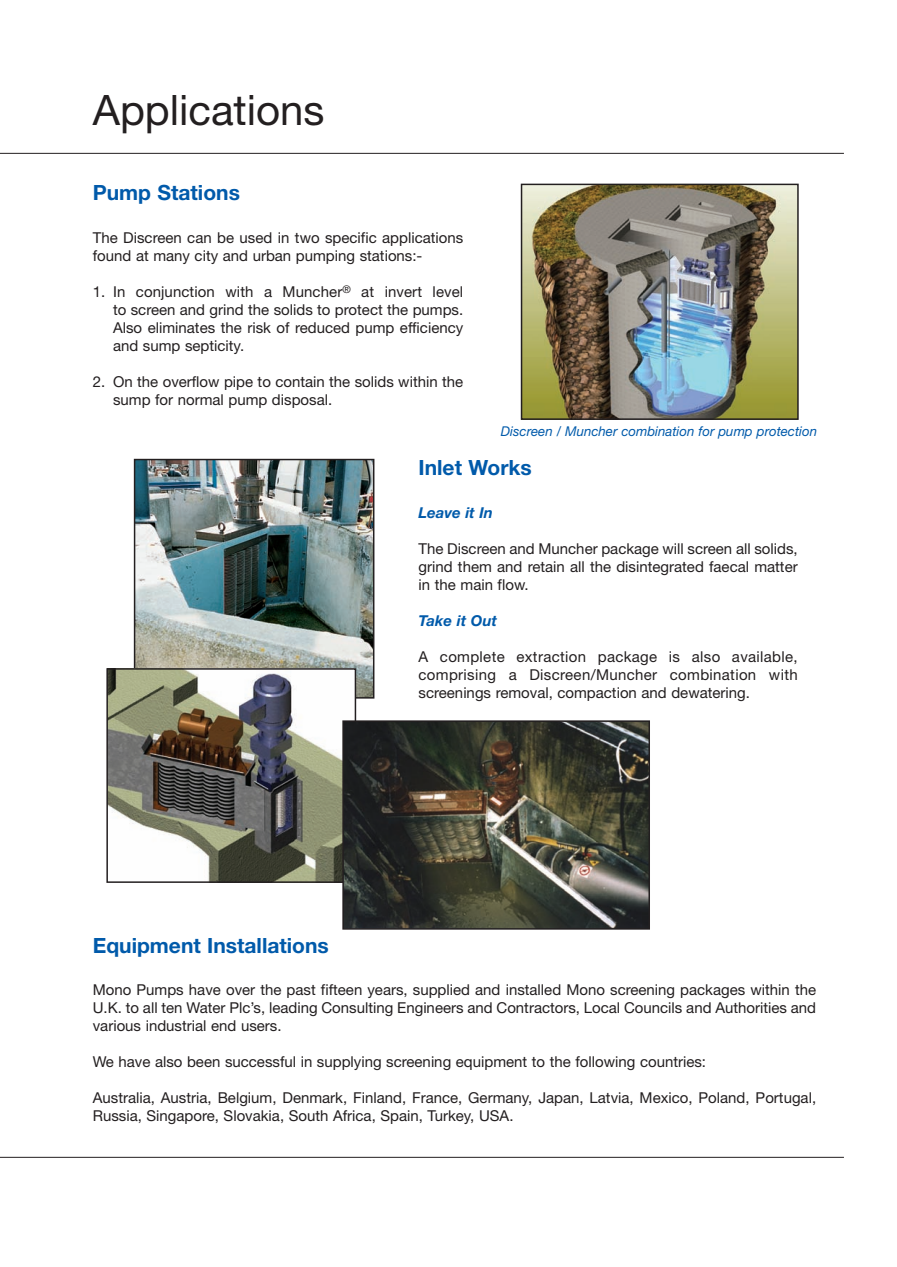
<style>
.page{position:relative;width:897px;height:1267px;background:#fff}
.page>*{position:absolute;margin:0;border:0;box-sizing:border-box;transform-origin:0 0}
.t1{font:42px "Helvetica Neue";color:#231f20}
.t2{font:700 21px "Helvetica Neue";color:#015aaa}
.t3{font:15px/18px "Helvetica Neue";color:#231f20;text-align:justify}
.t4{font:italic 700 15px "Helvetica Neue";color:#015aaa}
.t5{font:italic 13.5px "Helvetica Neue";color:#015aaa}
</style>
<div class="page">
<img style="left:524px;top:187px;width:272px;height:230px">
<div style="left:521px;top:184px;width:278px;height:236px;border:2px solid #231f20"></div>
<img style="left:137px;top:462px;width:234px;height:234px">
<div style="left:134px;top:459px;width:240px;height:240px;border:2px solid #231f20"></div>
<hr style="left:0;top:1157px;width:844px;height:1px;background:#231f20">
<hr style="left:0;top:153px;width:844px;height:1px;background:#231f20">
<img style="left:109px;top:671px;width:244px;height:209px">
<div style="left:106px;top:668px;width:250px;height:215px;border:2px solid #231f20"></div>
<img style="left:345px;top:723px;width:302px;height:204px">
<div style="left:342px;top:720px;width:308px;height:210px;border:2px solid #231f20"></div>
<h1 class="t1" style="left:93px;top:95px;width:233px">Applications</h1>
<h2 class="t2" style="left:93px;top:185px;width:149px">Pump Stations</h2>
<p class="t3" style="left:93px;top:230px;width:372px">The Discreen can be used in two specific applications found at many city and urban pumping stations:-</p>
<p class="t3" style="left:113px;top:284px;width:352px;text-indent:-20px">1. In conjunction with a Muncher<sup>®</sup> at invert level to screen and grind the solids to protect the pumps.<br>Also eliminates the risk of reduced pump efficiency and sump septicity.</p>
<p class="t3" style="left:113px;top:374px;width:352px;text-indent:-20px">2. On the overflow pipe to contain the solids within the sump for normal pump disposal.</p>
<p class="t5" style="left:501px;top:427px;width:318px">Discreen / Muncher combination for pump protection</p>
<h2 class="t2" style="left:419px;top:460px;width:115px">Inlet Works</h2>
<p class="t4" style="left:419px;top:507px;width:76px">Leave it In</p>
<p class="t3" style="left:419px;top:541px;width:381px">The Discreen and Muncher package will screen all solids, grind them and retain all the disintegrated faecal matter in the main flow.</p>
<p class="t4" style="left:419px;top:615px;width:80px">Take it Out</p>
<p class="t3" style="left:419px;top:649px;width:381px">A complete extraction package is also available, comprising a Discreen/Muncher combination with screenings removal, compaction and dewatering.</p>
<h2 class="t2" style="left:93px;top:938px;width:238px">Equipment Installations</h2>
<p class="t3" style="left:93px;top:982px;width:725px">Mono Pumps have over the past fifteen years, supplied and installed Mono screening packages within the U.K. to all ten Water Plc’s, leading Consulting Engineers and Contractors, Local Councils and Authorities and various industrial end users.</p>
<p class="t3" style="left:93px;top:1054px;width:615px">We have also been successful in supplying screening equipment to the following countries:</p>
<p class="t3" style="left:93px;top:1090px;width:725px">Australia, Austria, Belgium, Denmark, Finland, France, Germany, Japan, Latvia, Mexico, Poland, Portugal,<br>Russia, Singapore, Slovakia, South Africa, Spain, Turkey, USA.</p>
</div>
